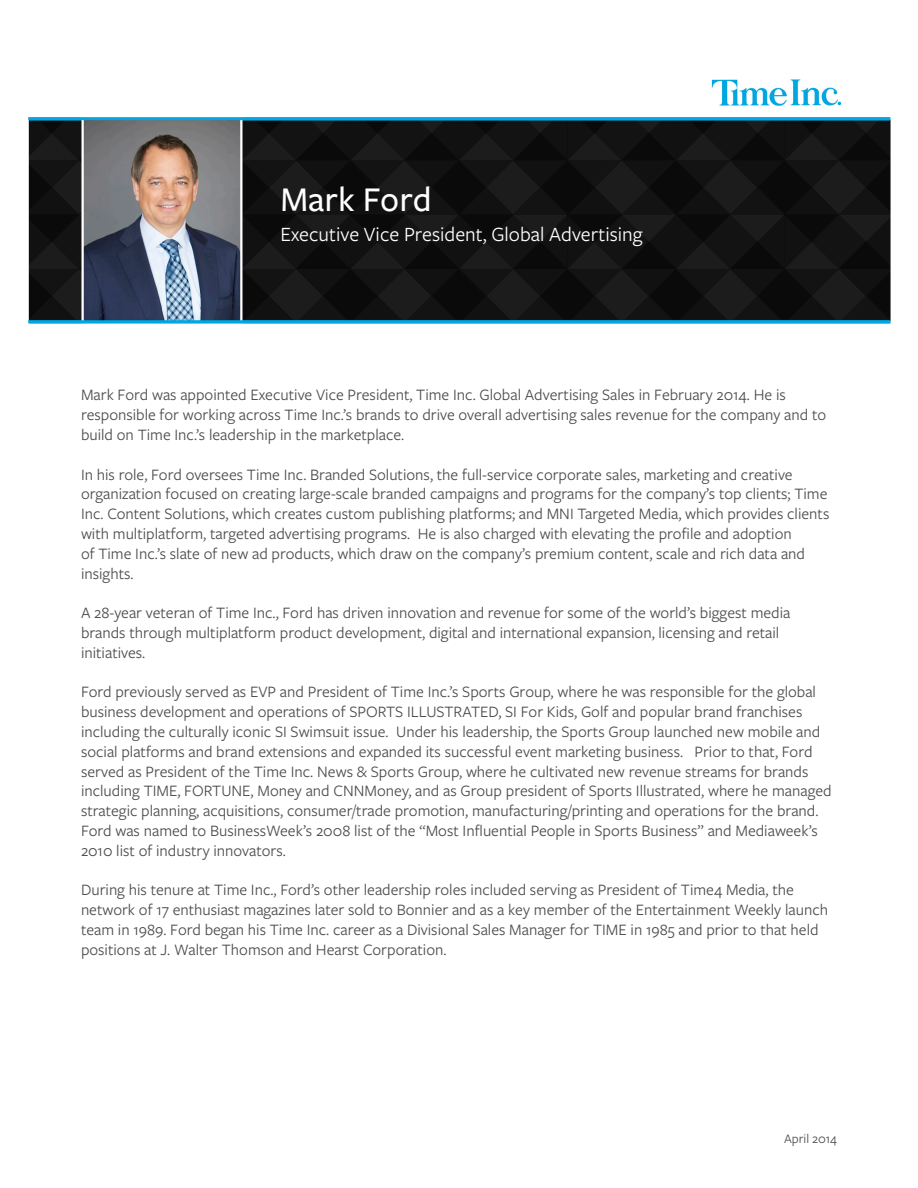
<style>
.page{position:relative;width:918px;height:1188px;background:#fff}
.page>*{position:absolute;margin:0;border:0;box-sizing:border-box;transform-origin:0 0}
.t1{font:500 36px "Freight Sans Pro";color:#fff}
.t2{font:21px "Freight Sans Pro";color:#fff}
.t3{font:16.5px/19.8px "Freight Sans Pro";color:#4b4c4d}
.t4{font:13.5px "Freight Sans Pro";color:#4b4c4d}
</style>
<div class="page">
<img style="left:711px;top:79px;width:131px;height:27px">
<svg style="left:30px;top:120px;width:860px;height:200px;background:#121213"></svg>
<hr style="left:29px;top:321px;width:862px;height:3px;background:#00a7e1">
<img style="left:85px;top:120px;width:154px;height:200px">
<div style="left:82px;top:117px;width:160px;height:206px;border:2px solid #fff"></div>
<hr style="left:28px;top:117px;width:862px;height:3px;background:#00a7e1">
<hr style="left:28px;top:320px;width:862px;height:3px;background:#00a7e1">
<p class="t1" style="left:280px;top:175px;width:153px">Mark Ford</p>
<p class="t2" style="left:280px;top:220px;width:364px">Executive Vice President, Global Advertising</p>
<p class="t3" style="left:81px;top:384px;width:747px">Mark Ford was appointed Executive Vice President, Time Inc. Global Advertising Sales in February 2014. He is responsible for working across Time Inc.’s brands to drive overall advertising sales revenue for the company and to build on Time Inc.’s leadership in the marketplace.</p>
<p class="t3" style="left:81px;top:464px;width:750px">In his role, Ford oversees Time Inc. Branded Solutions, the full-service corporate sales, marketing and creative organization focused on creating large-scale branded campaigns and programs for the company’s top clients; Time Inc. Content Solutions, which creates custom publishing platforms; and MNI Targeted Media, which provides clients with multiplatform, targeted advertising programs. He is also charged with elevating the profile and adoption<br>of Time Inc.’s slate of new ad products, which draw on the company’s premium content, scale and rich data and insights.</p>
<p class="t3" style="left:81px;top:602px;width:711px">A 28-year veteran of Time Inc., Ford has driven innovation and revenue for some of the world’s biggest media brands through multiplatform product development, digital and international expansion, licensing and retail initiatives.</p>
<p class="t3" style="left:81px;top:681px;width:752px">Ford previously served as EVP and President of Time Inc.’s Sports Group, where he was responsible for the global business development and operations of SPORTS ILLUSTRATED, SI For Kids, Golf and popular brand franchises including the culturally iconic SI Swimsuit issue. Under his leadership, the Sports Group launched new mobile and social platforms and brand extensions and expanded its successful event marketing business. Prior to that, Ford served as President of the Time Inc. News &amp; Sports Group, where he cultivated new revenue streams for brands including TIME, FORTUNE, Money and CNNMoney, and as Group president of Sports Illustrated, where he managed strategic planning, acquisitions, consumer/trade promotion, manufacturing/printing and operations for the brand.<br>Ford was named to BusinessWeek’s 2008 list of the “Most Influential People in Sports Business” and Mediaweek’s 2010 list of industry innovators.</p>
<p class="t3" style="left:81px;top:879px;width:749px">During his tenure at Time Inc., Ford’s other leadership roles included serving as President of Time4 Media, the network of 17 enthusiast magazines later sold to Bonnier and as a key member of the Entertainment Weekly launch team in 1989. Ford began his Time Inc. career as a Divisional Sales Manager for TIME in 1985 and prior to that held positions at J. Walter Thomson and Hearst Corporation.</p>
<p class="t4" style="left:784px;top:1129px;width:54px">April 2014</p>
</div>
